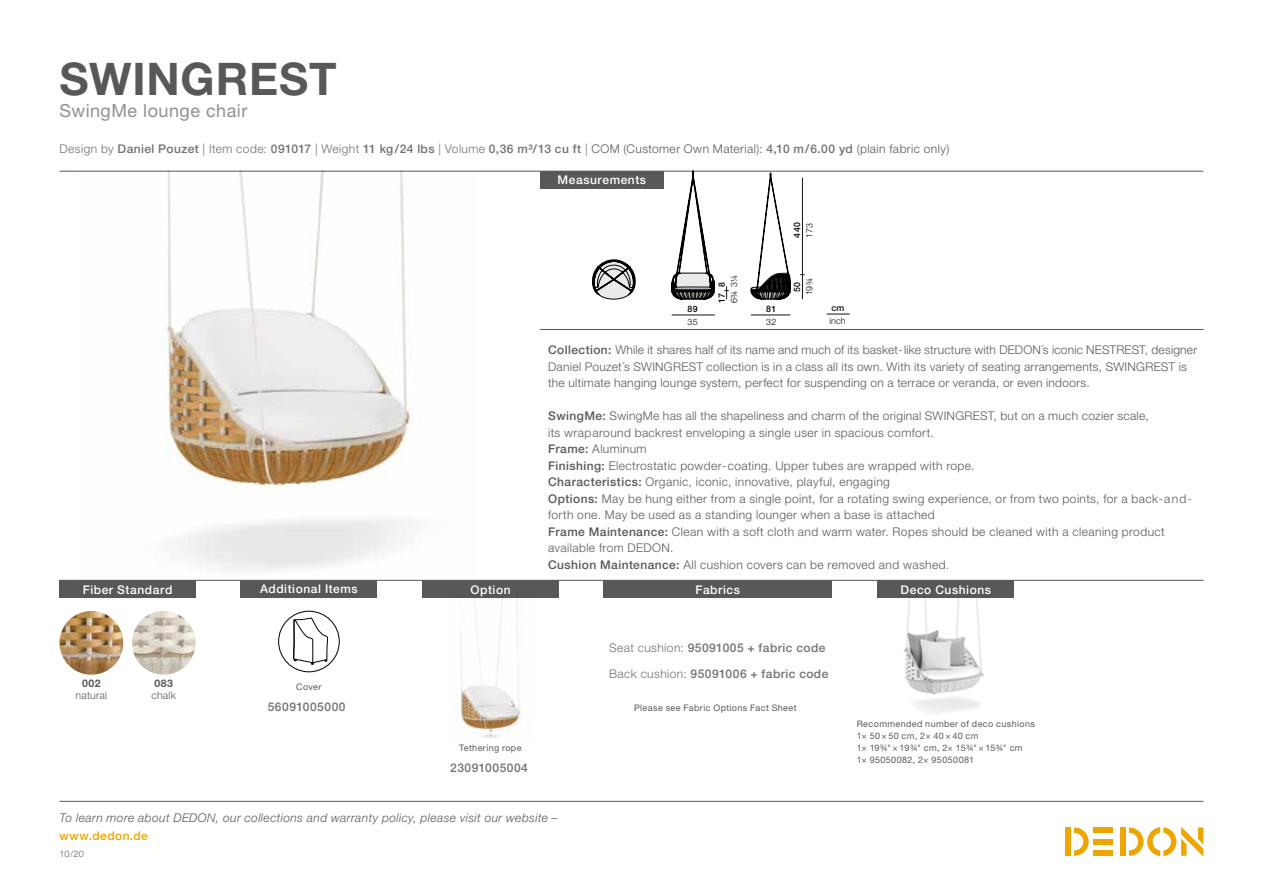
<style>
.page{position:relative;width:1263px;height:893px;background:#fff}
.page>*{position:absolute;margin:0;border:0;box-sizing:border-box;transform-origin:0 0}
.t1{font:700 45px "Helvetica Neue LT";letter-spacing:.015em;color:#58585a}
.t2{font:18px "Helvetica Neue LT";letter-spacing:.025em;color:#928f8f}
.t3{font:300 12px/16.5px "Helvetica Neue LT";letter-spacing:.03em;color:#58585a}
.t4{font:500 12px/25.8px "Helvetica Neue LT";letter-spacing:.035em;color:#727171}
.t5{font:italic 300 12px "Helvetica Neue LT";letter-spacing:.035em;color:#58585a}
.t6{font:500 12px "Helvetica Neue LT";letter-spacing:.045em;color:#fff}
.t7{font:500 12px "Helvetica Neue LT";letter-spacing:.035em;color:#eea500}
.t8{font:300 10.5px "Helvetica Neue LT";letter-spacing:.02em;color:#58585a}
.t9{font:700 10.5px "Helvetica Neue LT";letter-spacing:.04em;color:#58585a}
.t10{font:9px/12px "Helvetica Neue LT";letter-spacing:.04em;color:#58585a}
.t11{font:300 9px "Helvetica Neue LT";color:#58585a}
.t12{font:300 9px "Helvetica Neue LT";color:#121212}
.t13{font:500 9px "Helvetica Neue LT";color:#121212}
.t14{font:300 8.85px "Helvetica Neue LT";letter-spacing:.025em;color:#000}
.t15{font:500 8.85px "Helvetica Neue LT";letter-spacing:.045em;color:#000}
.s1{font-weight:300}
.s2{font-weight:300;color:#58585a}
.s3{font-weight:500}
</style>
<div class="page">
<div style="left:1120px;top:827px;width:5px;height:29px;background:#eea500"></div>
<div style="left:1094px;top:827px;width:19px;height:6px;background:#eea500"></div>
<div style="left:1094px;top:850px;width:19px;height:6px;background:#eea500"></div>
<div style="left:1094px;top:839px;width:19px;height:5px;background:#eea500"></div>
<svg style="left:1074px;top:827px;width:15px;height:29px"></svg>
<div style="left:1065px;top:827px;width:6px;height:29px;background:#eea500"></div>
<svg style="left:1129px;top:827px;width:74px;height:29px"></svg>
<hr style="left:60px;top:801px;width:1143px;height:1px;background:#565757">
<img style="left:903px;top:598px;width:81px;height:115px">
<img style="left:78px;top:172px;width:398px;height:408px">
<div style="left:60px;top:580px;width:136px;height:18px;background:#58585a"></div>
<hr style="left:60px;top:580px;width:1143px;height:1px;background:#565757">
<hr style="left:60px;top:171px;width:1143px;height:1px;background:#565757">
<hr style="left:540px;top:329px;width:663px;height:1px;background:#565757">
<div style="left:540px;top:171px;width:124px;height:17px;background:#58585a"></div>
<div style="left:241px;top:580px;width:136px;height:17px;background:#58585a"></div>
<div style="left:604px;top:581px;width:228px;height:17px;background:#58585a"></div>
<div style="left:878px;top:580px;width:136px;height:18px;background:#58585a"></div>
<hr style="left:751px;top:315px;width:39px;height:1px;background:#121212">
<hr style="left:802px;top:178px;width:1px;height:121px;background:#121212">
<svg style="left:724px;top:286px;width:5px;height:13px"></svg>
<hr style="left:672px;top:315px;width:43px;height:1px;background:#121212">
<svg style="left:751px;top:173px;width:39px;height:126px"></svg>
<svg style="left:671px;top:171px;width:44px;height:128px"></svg>
<svg style="left:592px;top:260px;width:43px;height:39px"></svg>
<div style="left:278px;top:611px;width:61px;height:61px;border:1px solid #000;border-radius:50%"></div>
<svg style="left:293px;top:618px;width:35px;height:47px"></svg>
<div style="left:422px;top:580px;width:136px;height:17px;background:#58585a"></div>
<img style="left:447px;top:597px;width:90px;height:141px">
<svg style="left:827px;top:314px;width:23px;height:1px"></svg>
<img style="left:132px;top:611px;width:64px;height:64px;border-radius:32px">
<img style="left:59px;top:611px;width:64px;height:64px;border-radius:32px">
<h1 class="t1" style="left:60px;top:51px;width:278px">SWINGREST</h1>
<h2 class="t2" style="left:60px;top:100px;width:189px">SwingMe lounge chair</h2>
<p class="t4" style="left:60px;top:136px;width:891px"><span class="s1">Design by</span> Daniel Pouzet <span class="s1">| Item code:</span> 091017 <span class="s1">| Weight</span> 11 kg/24 lbs <span class="s1">| Volume</span> 0,36 m³/13 cu ft <span class="s1">|</span> <span class="s2">COM (Customer Own Material):</span> 4,10 m/6.00 yd <span class="s2">(plain fabric only)</span></p>
<p class="t6" style="left:558px;top:173px;width:90px">Measurements</p>
<p class="t15" style="left:792px;top:238px;width:17px;rotate:-90deg">440</p>
<p class="t14" style="left:804px;top:238px;width:16px;rotate:-90deg">173</p>
<p class="t14" style="left:728px;top:303px;width:30px;rotate:-90deg">6¾ 3¼</p>
<p class="t15" style="left:716px;top:287px;width:6px;rotate:-90deg">8</p>
<p class="t15" style="left:716px;top:303px;width:11px;rotate:-90deg">17</p>
<p class="t14" style="left:804px;top:295px;width:19px;rotate:-90deg">19¾</p>
<p class="t15" style="left:792px;top:292px;width:12px;rotate:-90deg">50</p>
<p class="t15" style="left:687px;top:304px;width:12px">89</p>
<p class="t15" style="left:766px;top:304px;width:12px">81</p>
<p class="t14" style="left:687px;top:316px;width:12px">35</p>
<p class="t14" style="left:766px;top:316px;width:12px">32</p>
<p class="t13" style="left:831px;top:302px;width:14px">cm</p>
<p class="t12" style="left:829px;top:315px;width:18px">inch</p>
<p class="t3" style="left:548px;top:342px;width:650px"><span class="s3">Collection:</span> While it shares half of its name and much of its basket-like structure with DEDON´s iconic NESTREST, designer<br>Daniel Pouzet´s SWINGREST collection is in a class all its own. With its variety of seating arrangements, SWINGREST is the ultimate hanging lounge system, perfect for suspending on a terrace or veranda, or even indoors.</p>
<p class="t3" style="left:548px;top:408px;width:645px"><span class="s3">SwingMe:</span> SwingMe has all the shapeliness and charm of the original SWINGREST, but on a much cozier scale,<br>its wraparound backrest enveloping a single user in spacious comfort.<br><span class="s3">Frame:</span> Aluminum<br><span class="s3">Finishing:</span> Electrostatic powder-coating. Upper tubes are wrapped with rope.<br><span class="s3">Characteristics:</span> Organic, iconic, innovative, playful, engaging<br><span class="s3">Options:</span> May be hung either from a single point, for a rotating swing experience, or from two points, for a back-and&shy;forth one. May be used as a standing lounger when a base is attached<br><span class="s3">Frame Maintenance:</span> Clean with a soft cloth and warm water. Ropes should be cleaned with a cleaning product available from DEDON.<br><span class="s3">Cushion Maintenance:</span> All cushion covers can be removed and washed.</p>
<p class="t6" style="left:83px;top:582px;width:91px">Fiber Standard</p>
<p class="t6" style="left:260px;top:582px;width:99px">Additional Items</p>
<p class="t6" style="left:696px;top:582px;width:46px">Fabrics</p>
<p class="t6" style="left:900px;top:582px;width:92px">Deco Cushions</p>
<p class="t6" style="left:470px;top:582px;width:42px">Option</p>
<p class="t9" style="left:82px;top:677px;width:20px">002</p>
<p class="t8" style="left:76px;top:689px;width:33px">natural</p>
<p class="t9" style="left:155px;top:677px;width:20px">083</p>
<p class="t8" style="left:151px;top:689px;width:26px">chalk</p>
<p class="t10" style="left:296px;top:681px;width:27px">Cover</p>
<p class="t4" style="left:268px;top:693px;width:79px">56091005000</p>
<p class="t4" style="left:609px;top:635px;width:221px"><span class="s1">Seat cushion:</span> 95091005 + fabric code<br><span class="s1">Back cushion:</span> 95091006 + fabric code</p>
<p class="t10" style="left:634px;top:702px;width:164px">Please see Fabric Options Fact Sheet</p>
<p class="t10" style="left:459px;top:742px;width:64px">Tethering rope</p>
<p class="t4" style="left:450px;top:755px;width:79px">23091005004</p>
<p class="t10" style="left:857px;top:718px;width:180px">Recommended number of deco cushions<br>1× 50 × 50 cm, 2× 40 × 40 cm<br>1× 19¾" × 19¾" cm, 2× 15¾" × 15¾" cm<br>1× 95050082, 2× 95050081</p>
<p class="t5" style="left:60px;top:811px;width:500px">To learn more about DEDON, our collections and warranty policy, please visit our website –</p>
<p class="t7" style="left:60px;top:829px;width:90px">www.dedon.de</p>
<p class="t11" style="left:60px;top:848px;width:26px">10/20</p>
</div>
